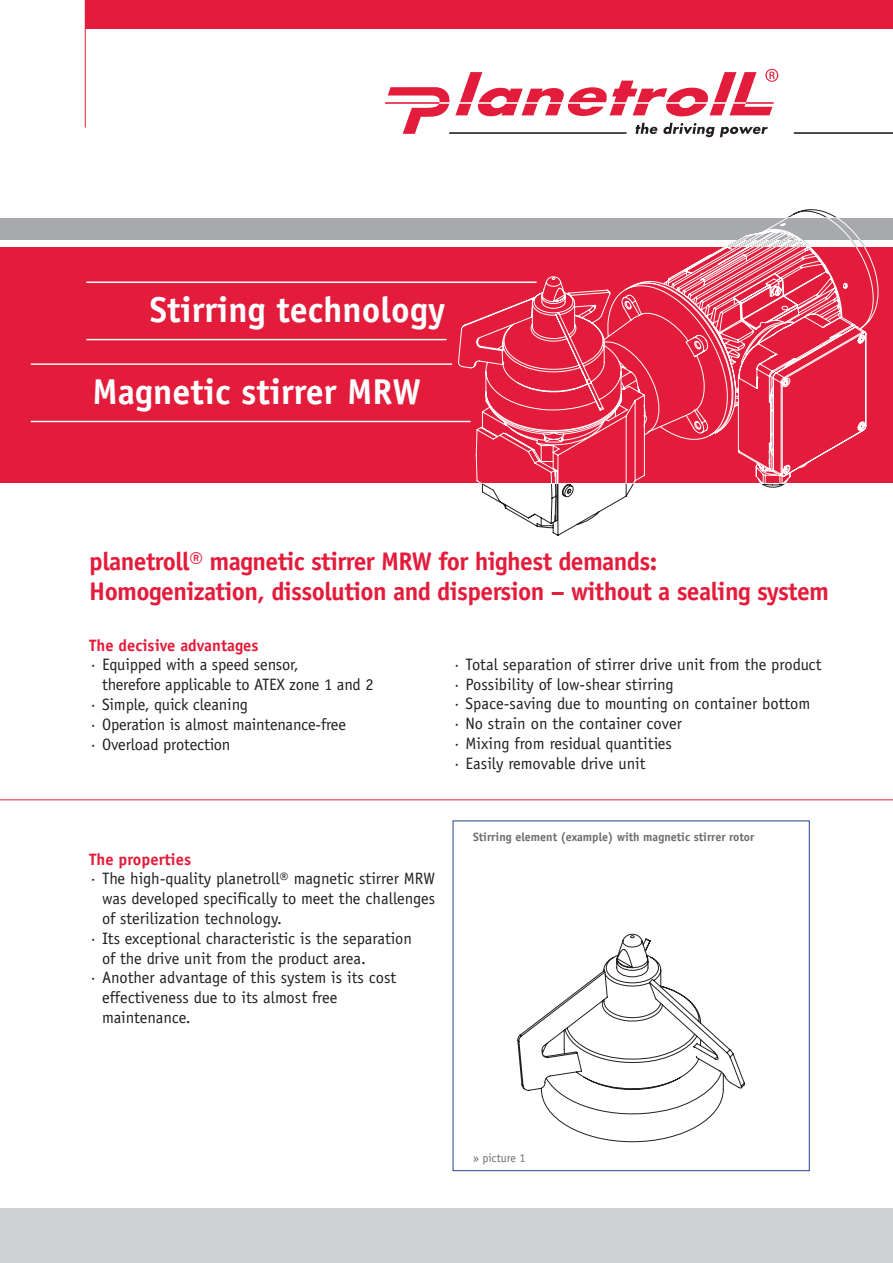
<style>
.page{position:relative;width:893px;height:1263px;background:#fff}
.page>*{position:absolute;margin:0;border:0;box-sizing:border-box;transform-origin:0 0}
.t1{font:700 36px "Officina Sans";color:#fff}
.t2{font:700 25.5px "Officina Sans";letter-spacing:-.025em;color:#e41c3b}
.t3{font:16.5px/19.8px "Officina Sans";color:#231f20}
.t4{font:700 16.5px "Officina Sans";color:#e41c3b}
.t5{font:700 12px "Officina Sans";color:#6c6d70}
.t6{font:12px "Officina Sans";color:#6c6d70}
</style>
<div class="page">
<svg style="left:794px;top:132px;width:99px;height:2px"></svg>
<svg style="left:385px;top:69px;width:393px;height:68px"></svg>
<svg style="left:480px;top:483px;width:152px;height:53px"></svg>
<div style="left:0;top:219px;width:893px;height:21px;background:#a8a9ad"></div>
<div style="left:0;top:247px;width:893px;height:236px;background:#e41c3b"></div>
<hr style="left:31px;top:363px;width:421px;height:2px;background:#fff">
<hr style="left:31px;top:421px;width:440px;height:1px;background:#fff">
<hr style="left:86px;top:281px;width:451px;height:2px;background:#fff">
<hr style="left:86px;top:339px;width:360px;height:1px;background:#fff">
<hr style="left:0;top:799px;width:893px;height:1px;background:#e41c3b">
<div style="left:85px;top:0;width:808px;height:29px;background:#e41c3b"></div>
<hr style="left:85px;top:0;width:1px;height:128px;background:#e41c3b">
<div style="left:0;top:1209px;width:893px;height:54px;background:#d1d2d4"></div>
<svg style="left:517px;top:933px;width:228px;height:209px"></svg>
<svg style="left:475px;top:276px;width:155px;height:207px"></svg>
<svg style="left:630px;top:209px;width:249px;height:279px"></svg>
<p class="t1" style="left:150px;top:287px;width:297px">Stirring technology</p>
<p class="t1" style="left:93px;top:369px;width:330px">Magnetic stirrer MRW</p>
<p class="t2" style="left:89px;top:545px;width:570px">planetroll® magnetic stirrer MRW for highest demands:</p>
<p class="t2" style="left:89px;top:576px;width:741px">Homogenization, dissolution and dispersion – without a sealing system</p>
<p class="t4" style="left:89px;top:635px;width:171px">The decisive advantages</p>
<p class="t3" style="left:89px;top:655px;width:211px">· Equipped with a speed sensor,</p>
<p class="t3" style="left:102px;top:675px;width:273px">therefore applicable to ATEX zone 1 and 2</p>
<p class="t3" style="left:89px;top:695px;width:160px">· Simple, quick cleaning</p>
<p class="t3" style="left:89px;top:714px;width:258px">· Operation is almost maintenance-free</p>
<p class="t3" style="left:89px;top:734px;width:143px">· Overload protection</p>
<p class="t3" style="left:453px;top:654px;width:370px">· Total separation of stirrer drive unit from the product</p>
<p class="t3" style="left:453px;top:674px;width:222px">· Possibility of low-shear stirring</p>
<p class="t3" style="left:453px;top:694px;width:359px">· Space-saving due to mounting on container bottom</p>
<p class="t3" style="left:453px;top:714px;width:231px">· No strain on the container cover</p>
<p class="t3" style="left:453px;top:734px;width:221px">· Mixing from residual quantities</p>
<p class="t3" style="left:453px;top:753px;width:194px">· Easily removable drive unit</p>
<p class="t4" style="left:89px;top:849px;width:103px">The properties</p>
<p class="t3" style="left:89px;top:869px;width:347px">· The high-quality planetroll® magnetic stirrer MRW</p>
<p class="t3" style="left:102px;top:889px;width:335px">was developed specifically to meet the challenges of sterilization technology.</p>
<p class="t3" style="left:89px;top:928px;width:324px">· Its exceptional characteristic is the separation</p>
<p class="t3" style="left:102px;top:948px;width:265px">of the drive unit from the product area.</p>
<p class="t3" style="left:89px;top:968px;width:309px">· Another advantage of this system is its cost</p>
<p class="t3" style="left:102px;top:988px;width:237px">effectiveness due to its almost free</p>
<p class="t3" style="left:102px;top:1007px;width:90px">maintenance.</p>
<p class="t5" style="left:473px;top:829px;width:283px">Stirring element (example) with magnetic stirrer rotor</p>
<p class="t6" style="left:473px;top:1151px;width:54px">» picture 1</p>
</div>
